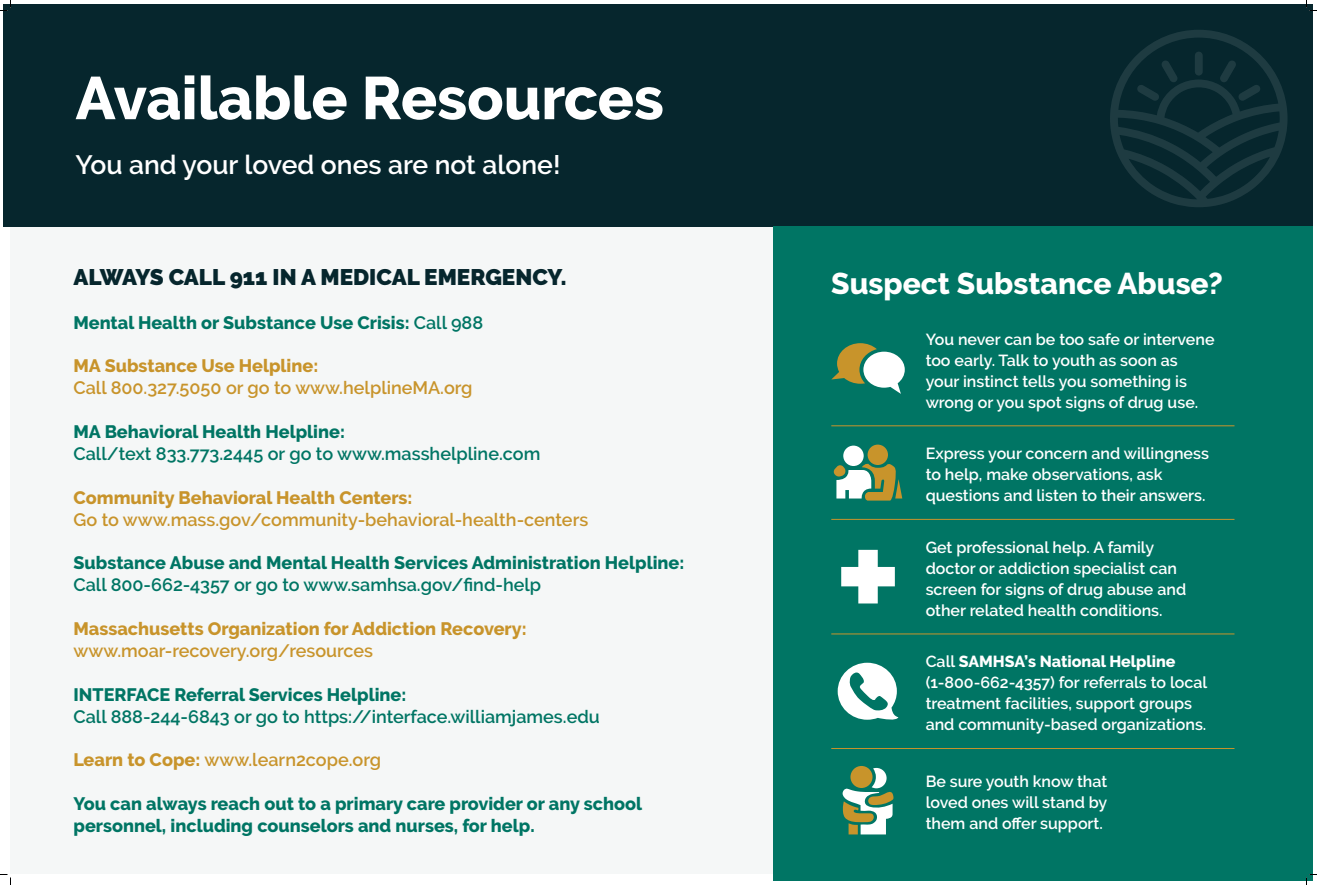
<style>
.page{position:relative;width:1317px;height:885px;background:#fff}
.page>*{position:absolute;margin:0;border:0;box-sizing:border-box;transform-origin:0 0}
.t1{font:800 60px "Raleway";color:#fff}
.Subhead{font:800 30px "Raleway";color:#fff}
.Subhead-2{font:600 26.5px "Raleway";color:#fff}
._6_Column_Bulleted{font:900 22.5px "Raleway";color:#06262d}
._6_Column_Bulleted-2{font:800 18px/22px "Raleway";color:#007564}
._6_Column_Bulleted-3{font:600 18px/22px "Raleway";color:#c8942b}
._6_Column_Bulleted-4{font:600 18px/22px "Raleway";color:#007564}
._6_Column_Bulleted-5{font:800 18px/22px "Raleway";color:#c8942b}
._6_Column_Bulleted-6{font:600 16px/21px "Raleway";color:#fff}
.s1{font-weight:600}
.s2{font-weight:800}
</style>
<div class="page">
<div style="left:10px;top:226px;width:1296px;height:648px;background:#f5f7f7"></div>
<div style="left:4px;top:4px;width:1309px;height:222px;background:#06262d"></div>
<svg style="left:1110px;top:30px;width:178px;height:177px"></svg>
<div style="left:774px;top:226px;width:539px;height:655px;background:#007564"></div>
<hr style="left:831px;top:425px;width:403px;height:1px;background:#c8942b">
<hr style="left:831px;top:519px;width:403px;height:1px;background:#c8942b">
<hr style="left:831px;top:633px;width:403px;height:1px;background:#c8942b">
<hr style="left:831px;top:748px;width:403px;height:1px;background:#c8942b">
<svg style="left:831px;top:343px;width:74px;height:51px"></svg>
<svg style="left:841px;top:550px;width:54px;height:53px"></svg>
<div style="left:843px;top:446px;width:21px;height:20px;background:#fff;border-radius:50%"></div>
<div style="left:868px;top:445px;width:20px;height:20px;background:#c8942b;border-radius:50%"></div>
<svg style="left:833px;top:462px;width:69px;height:39px"></svg>
<svg style="left:838px;top:663px;width:60px;height:57px"></svg>
<svg style="left:850px;top:766px;width:23px;height:22px"></svg>
<svg style="left:842px;top:768px;width:52px;height:66px"></svg>
<svg style="left:0;top:0;width:11px;height:11px"></svg>
<svg style="left:0;top:874px;width:11px;height:11px"></svg>
<svg style="left:1306px;top:0;width:11px;height:11px"></svg>
<svg style="left:1306px;top:874px;width:11px;height:11px"></svg>
<p class="t1" style="left:76px;top:64px;width:590px">Available Resources</p>
<p class="Subhead-2" style="left:76px;top:150px;width:487px">You and your loved ones are not alone!</p>
<p class="_6_Column_Bulleted" style="left:74px;top:264px;width:495px">ALWAYS CALL 911 IN A MEDICAL EMERGENCY.</p>
<p class="_6_Column_Bulleted-2" style="left:74px;top:311px;width:411px">Mental Health or Substance Use Crisis: <span class="s1">Call 988</span></p>
<p class="_6_Column_Bulleted-3" style="left:74px;top:355px;width:401px"><span class="s2">MA Substance Use Helpline:<br></span>Call 800.327.5050 or go to www.helplineMA.org</p>
<p class="_6_Column_Bulleted-4" style="left:74px;top:421px;width:468px"><span class="s2">MA Behavioral Health Helpline:<br></span>Call/text 833.773.2445 or go to www.masshelpline.com</p>
<p class="_6_Column_Bulleted-3" style="left:74px;top:486px;width:516px"><span class="s2">Community Behavioral Health Centers:<br></span>Go to www.mass.gov/community-behavioral-health-centers</p>
<p class="_6_Column_Bulleted-2" style="left:74px;top:552px;width:612px">Substance Abuse and Mental Health Services Administration Helpline:<br><span class="s1">Call 800-662-4357 or go to www.samhsa.gov/find-help</span></p>
<p class="_6_Column_Bulleted-5" style="left:74px;top:618px;width:455px">Massachusetts Organization for Addiction Recovery: <span class="s1">www.moar-recovery.org/resources</span></p>
<p class="_6_Column_Bulleted-4" style="left:74px;top:683px;width:528px"><span class="s2">INTERFACE Referral Services Helpline:<br></span>Call 888-244-6843 or go to https://interface.williamjames.edu</p>
<p class="_6_Column_Bulleted-3" style="left:74px;top:749px;width:309px"><span class="s2">Learn to Cope:</span> www.learn2cope.org</p>
<p class="_6_Column_Bulleted-2" style="left:74px;top:793px;width:570px">You can always reach out to a primary care provider or any school personnel, including counselors and nurses, for help.</p>
<p class="Subhead" style="left:831px;top:267px;width:393px">Suspect Substance Abuse?</p>
<p class="_6_Column_Bulleted-6" style="left:926px;top:328px;width:290px">You never can be too safe or intervene too early. Talk to youth as soon as your instinct tells you something is wrong or you spot signs of drug use.</p>
<p class="_6_Column_Bulleted-6" style="left:926px;top:443px;width:285px">Express your concern and willingness to help, make observations, ask questions and listen to their answers.</p>
<p class="_6_Column_Bulleted-6" style="left:926px;top:537px;width:262px">Get professional help. A family doctor or addiction specialist can screen for signs of drug abuse and other related health conditions.</p>
<p class="_6_Column_Bulleted-6" style="left:926px;top:651px;width:283px">Call <span class="s2">SAMHSA’s National Helpline </span>(1-800-662-4357) for referrals to local treatment facilities, support groups and community-based organizations.</p>
<p class="_6_Column_Bulleted-6" style="left:926px;top:771px;width:183px;text-align:justify">Be sure youth know that loved ones will stand by them and offer support.</p>
</div>
